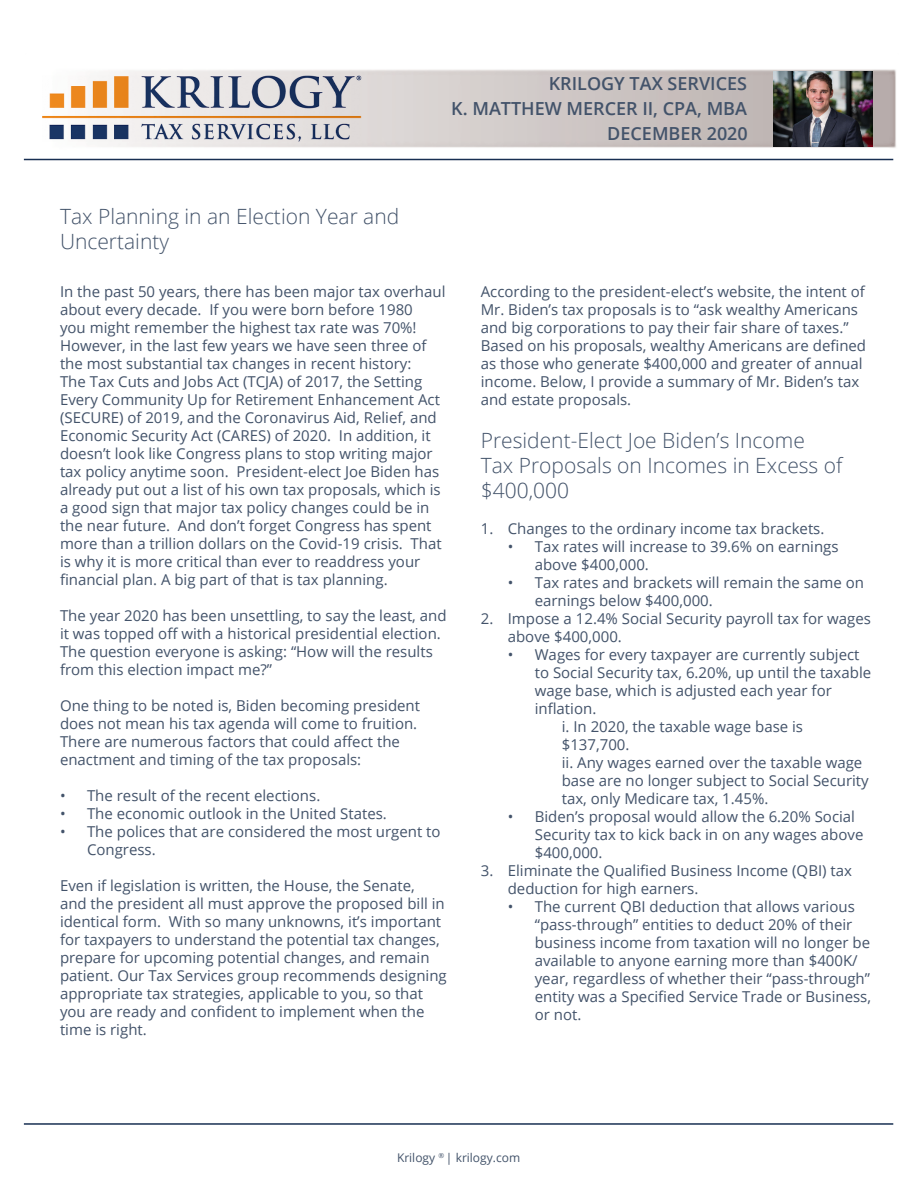
<style>
.page{position:relative;width:918px;height:1188px;background:#fff}
.page>*{position:absolute;margin:0;border:0;box-sizing:border-box;transform-origin:0 0}
.t1{font:300 21px/25.2px "Open Sans";color:#43536a}
.t2{font:600 18px/24.6px "Open Sans";color:#43536a;text-align:right}
.t3{font:15px/18px "Open Sans";color:#43536a}
.t4{font:12px "Open Sans";color:#43536a}
</style>
<div class="page">
<hr style="left:24px;top:159px;width:869px;height:1px;background:#182f52">
<hr style="left:24px;top:1123px;width:869px;height:2px;background:#182f52">
<img style="left:42px;top:69px;width:854px;height:79px">
<img style="left:774px;top:71px;width:98px;height:75px">
<p class="t2" style="left:451px;top:71px;width:297px">KRILOGY TAX SERVICES<br>K. MATTHEW MERCER II, CPA, MBA</p>
<p class="t1" style="left:60px;top:203px;width:341px">Tax Planning in an Election Year and<br>Uncertainty</p>
<p class="t3" style="left:60px;top:282px;width:387px">In the past 50 years, there has been major tax overhaul about every decade. If you were born before 1980<br>you might remember the highest tax rate was 70%!<br>However, in the last few years we have seen three of the most substantial tax changes in recent history:<br>The Tax Cuts and Jobs Act (TCJA) of 2017, the Setting Every Community Up for Retirement Enhancement Act (SECURE) of 2019, and the Coronavirus Aid, Relief, and Economic Security Act (CARES) of 2020. In addition, it doesn’t look like Congress plans to stop writing major tax policy anytime soon. President-elect Joe Biden has already put out a list of his own tax proposals, which is a good sign that major tax policy changes could be in the near future. And don’t forget Congress has spent more than a trillion dollars on the Covid-19 crisis. That is why it is more critical than ever to readdress your financial plan. A big part of that is tax planning.</p>
<p class="t3" style="left:60px;top:606px;width:388px">The year 2020 has been unsettling, to say the least, and it was topped off with a historical presidential election.<br>The question everyone is asking: “How will the results from this election impact me?”</p>
<p class="t3" style="left:60px;top:696px;width:362px">One thing to be noted is, Biden becoming president does not mean his tax agenda will come to fruition.<br>There are numerous factors that could affect the enactment and timing of the tax proposals:</p>
<p class="t3" style="left:60px;top:786px;width:262px">• The result of the recent elections.</p>
<p class="t3" style="left:60px;top:804px;width:328px">• The economic outlook in the United States.</p>
<p class="t3" style="left:87px;top:822px;width:355px;text-indent:-27px">• The polices that are considered the most urgent to<br>Congress.</p>
<p class="t3" style="left:60px;top:876px;width:388px">Even if legislation is written, the House, the Senate,<br>and the president all must approve the proposed bill in identical form. With so many unknowns, it’s important for taxpayers to understand the potential tax changes, prepare for upcoming potential changes, and remain patient. Our Tax Services group recommends designing appropriate tax strategies, applicable to you, so that you are ready and confident to implement when the time is right.</p>
<p class="t2" style="left:607px;top:120px;width:142px">DECEMBER 2020</p>
<p class="t3" style="left:481px;top:282px;width:387px">According to the president-elect’s website, the intent of Mr. Biden’s tax proposals is to “ask wealthy Americans and big corporations to pay their fair share of taxes.” Based on his proposals, wealthy Americans are defined as those who generate $400,000 and greater of annual income. Below, I provide a summary of Mr. Biden’s tax and estate proposals.</p>
<p class="t1" style="left:481px;top:427px;width:363px">President-Elect Joe Biden’s Income<br>Tax Proposals on Incomes in Excess of $400,000</p>
<p class="t3" style="left:481px;top:519px;width:345px">1. Changes to the ordinary income tax brackets.</p>
<p class="t3" style="left:535px;top:537px;width:305px;text-indent:-27px">• Tax rates will increase to 39.6% on earnings above $400,000.</p>
<p class="t3" style="left:535px;top:573px;width:331px;text-indent:-27px">• Tax rates and brackets will remain the same on earnings below $400,000.</p>
<p class="t3" style="left:508px;top:609px;width:365px;text-indent:-27px">2. Impose a 12.4% Social Security payroll tax for wages above $400,000.</p>
<p class="t3" style="left:535px;top:645px;width:338px;text-indent:-27px">• Wages for every taxpayer are currently subject to Social Security tax, 6.20%, up until the taxable wage base, which is adjusted each year for inflation.</p>
<p class="t3" style="left:562px;top:717px;width:243px">i. In 2020, the taxable wage base is $137,700.</p>
<p class="t3" style="left:562px;top:753px;width:309px">ii. Any wages earned over the taxable wage base are no longer subject to Social Security tax, only Medicare tax, 1.45%.</p>
<p class="t3" style="left:535px;top:807px;width:330px;text-indent:-27px">• Biden’s proposal would allow the 6.20% Social<br>Security tax to kick back in on any wages above $400,000.</p>
<p class="t3" style="left:508px;top:861px;width:346px;text-indent:-27px">3. Eliminate the Qualified Business Income (QBI) tax deduction for high earners.</p>
<p class="t3" style="left:535px;top:897px;width:338px;text-indent:-27px">• The current QBI deduction that allows various “pass-through” entities to deduct 20% of their business income from taxation will no longer be available to anyone earning more than $400K/ year, regardless of whether their “pass-through” entity was a Specified Service Trade or Business, or not.</p>
<p class="t4" style="left:397px;top:1149px;width:125px">Krilogy <sup>®</sup> | krilogy.com</p>
</div>
